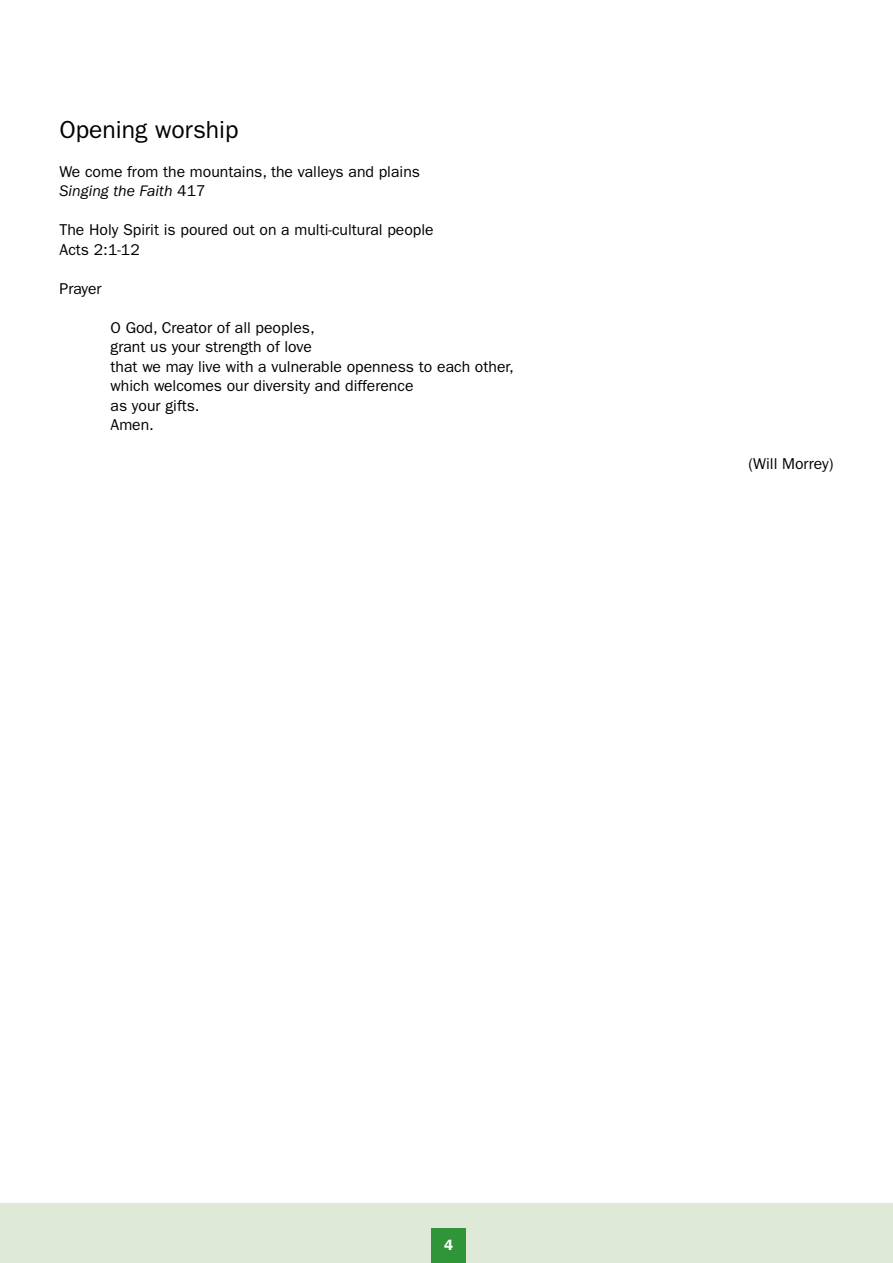
<style>
.page{position:relative;width:893px;height:1263px;background:#fff}
.page>*{position:absolute;margin:0;border:0;box-sizing:border-box;transform-origin:0 0}
.t1{font:24.75px "Franklin Gothic";color:#000}
.t2{font:15.75px/19.5px "Franklin Gothic";color:#000}
.t3{font:600 15px "Franklin Gothic";color:#fff}
.s1{font-style:italic}
</style>
<div class="page">
<div style="left:0;top:1203px;width:893px;height:60px;background:#dfe9d7"></div>
<div style="left:432px;top:1229px;width:34px;height:34px;background:#309538"></div>
<h1 class="t1" style="left:60px;top:115px;width:181px">Opening worship</h1>
<p class="t2" style="left:60px;top:162px;width:362px">We come from the mountains, the valleys and plains<br><span class="s1">Singing the Faith</span> 417</p>
<p class="t2" style="left:60px;top:220px;width:376px">The Holy Spirit is poured out on a multi-cultural people<br>Acts 2:1-12</p>
<p class="t2" style="left:60px;top:279px;width:44px">Prayer</p>
<p class="t2" style="left:111px;top:318px;width:405px">O God, Creator of all peoples,<br>grant us your strength of love<br>that we may live with a vulnerable openness to each other, which welcomes our diversity and difference<br>as your gifts.<br>Amen.</p>
<p class="t2" style="left:748px;top:454px;width:86px">(Will Morrey)</p>
<p class="t3" style="left:444px;top:1236px;width:10px">4</p>
</div>
